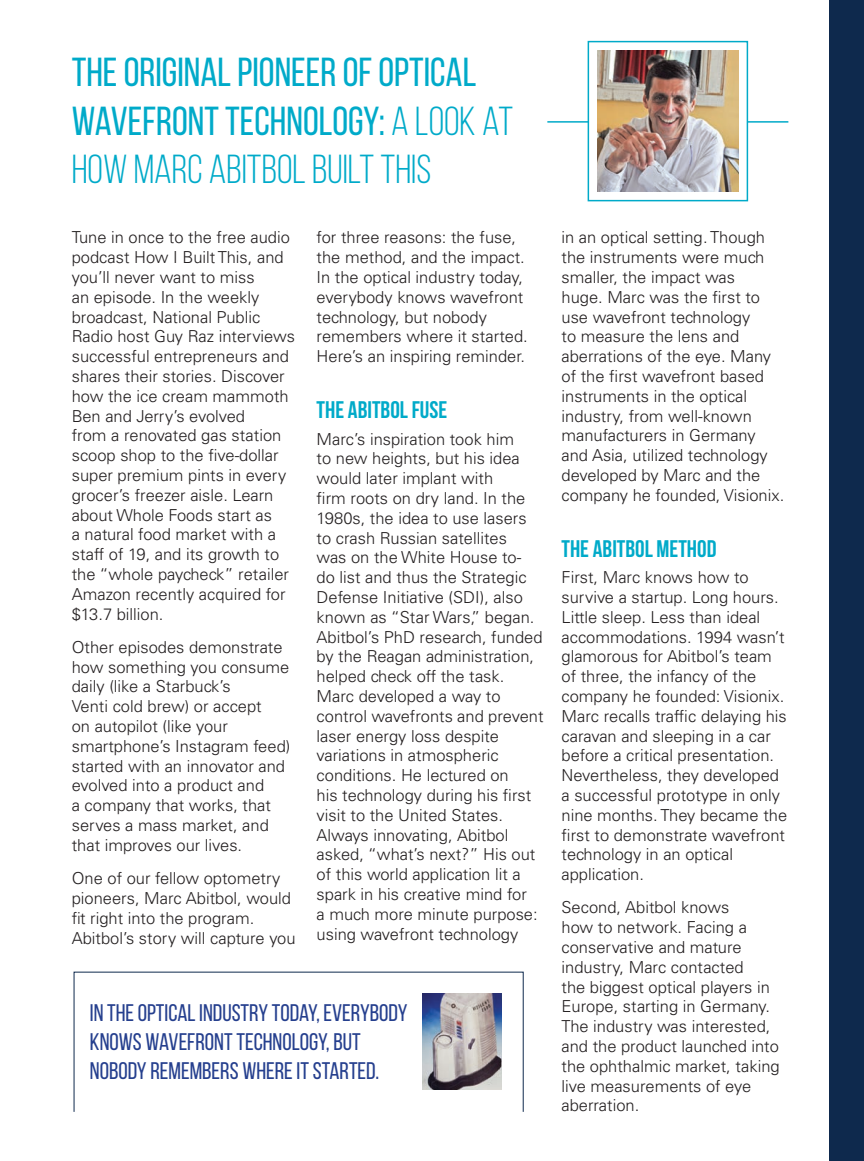
<style>
.page{position:relative;width:864px;height:1161px;background:#fff}
.page>*{position:absolute;margin:0;border:0;box-sizing:border-box;transform-origin:0 0}
.t1{font:40.5px/48.6px "Bebas Neue";color:#00aac9}
.t2{font:24px/28.8px "Bebas Neue";color:#253f8e}
.t3{font:700 24px "Bebas Neue";color:#00aac9}
.t4{font:300 16.5px/19.8px "Univers LT Std";color:#231f20}
.s1{font-style:inherit}
</style>
<div class="page">
<hr style="left:547px;top:121px;width:241px;height:2px;background:#00aac9">
<div style="left:588px;top:42px;width:159px;height:159px;background:#fff"></div>
<div style="left:588px;top:41px;width:160px;height:160px;border:2px solid #00aac9"></div>
<img style="left:423px;top:994px;width:78px;height:96px">
<div style="left:829px;top:0;width:35px;height:1161px;background:#0e294d"></div>
<img style="left:597px;top:51px;width:142px;height:140px">
<h1 class="t1" style="left:72px;top:48px;width:443px">THE ORIGINAL PIONEER OF OPTICAL<br>WAVEFRONT TECHNOLOGY: <span class="s1">A LOOK AT<br>HOW MARC ABITBOL BUILT THIS</span></h1>
<p class="t4" style="left:72px;top:229px;width:225px">Tune in once to the free audio podcast How I Built This, and you’ll never want to miss<br>an episode. In the weekly broadcast, National Public<br>Radio host Guy Raz interviews successful entrepreneurs and shares their stories. Discover how the ice cream mammoth<br>Ben and Jerry’s evolved<br>from a renovated gas station scoop shop to the five-dollar super premium pints in every grocer’s freezer aisle. Learn about Whole Foods start as<br>a natural food market with a staff of 19, and its growth to the “whole paycheck” retailer<br>Amazon recently acquired for $13.7 billion.</p>
<p class="t4" style="left:72px;top:638px;width:220px">Other episodes demonstrate how something you consume daily (like a Starbuck’s<br>Venti cold brew) or accept<br>on autopilot (like your smartphone’s Instagram feed) started with an innovator and evolved into a product and<br>a company that works, that serves a mass market, and that improves our lives.</p>
<p class="t4" style="left:72px;top:870px;width:225px">One of our fellow optometry pioneers, Marc Abitbol, would fit right into the program.<br>Abitbol’s story will capture you</p>
<p class="t4" style="left:317px;top:229px;width:213px">for three reasons: the fuse, the method, and the impact.<br>In the optical industry today, everybody knows wavefront technology, but nobody remembers where it started.<br>Here’s an inspiring reminder.</p>
<h2 class="t3" style="left:317px;top:396px;width:132px">THE ABITBOL FUSE</h2>
<p class="t4" style="left:317px;top:430px;width:228px">Marc’s inspiration took him<br>to new heights, but his idea would later implant with<br>firm roots on dry land. In the<br>1980s, the idea to use lasers to crash Russian satellites<br>was on the White House to&shy;do list and thus the Strategic<br>Defense Initiative (SDI), also known as “Star Wars,” began.<br>Abitbol’s PhD research, funded by the Reagan administration, helped check off the task.<br>Marc developed a way to control wavefronts and prevent laser energy loss despite variations in atmospheric conditions. He lectured on<br>his technology during his first visit to the United States.<br>Always innovating, Abitbol asked, “what’s next?” His out of this world application lit a spark in his creative mind for<br>a much more minute purpose: using wavefront technology</p>
<h2 class="t2" style="left:90px;top:998px;width:319px">IN THE OPTICAL INDUSTRY TODAY, EVERYBODY<br>KNOWS WAVEFRONT TECHNOLOGY, BUT<br>NOBODY REMEMBERS WHERE IT STARTED.</h2>
<p class="t4" style="left:562px;top:229px;width:224px">in an optical setting. Though the instruments were much smaller, the impact was<br>huge. Marc was the first to use wavefront technology<br>to measure the lens and aberrations of the eye. Many of the first wavefront based instruments in the optical industry, from well-known manufacturers in Germany and Asia, utilized technology developed by Marc and the company he founded, Visionix.</p>
<h2 class="t3" style="left:562px;top:534px;width:156px">THE ABITBOL METHOD</h2>
<p class="t4" style="left:562px;top:569px;width:227px">First, Marc knows how to survive a startup. Long hours.<br>Little sleep. Less than ideal accommodations. 1994 wasn’t glamorous for Abitbol’s team of three, the infancy of the company he founded: Visionix.<br>Marc recalls traffic delaying his caravan and sleeping in a car before a critical presentation.<br>Nevertheless, they developed a successful prototype in only nine months. They became the first to demonstrate wavefront technology in an optical application.</p>
<p class="t4" style="left:562px;top:899px;width:220px">Second, Abitbol knows<br>how to network. Facing a conservative and mature industry, Marc contacted<br>the biggest optical players in<br>Europe, starting in Germany.<br>The industry was interested, and the product launched into the ophthalmic market, taking live measurements of eye aberration.</p>
</div>
